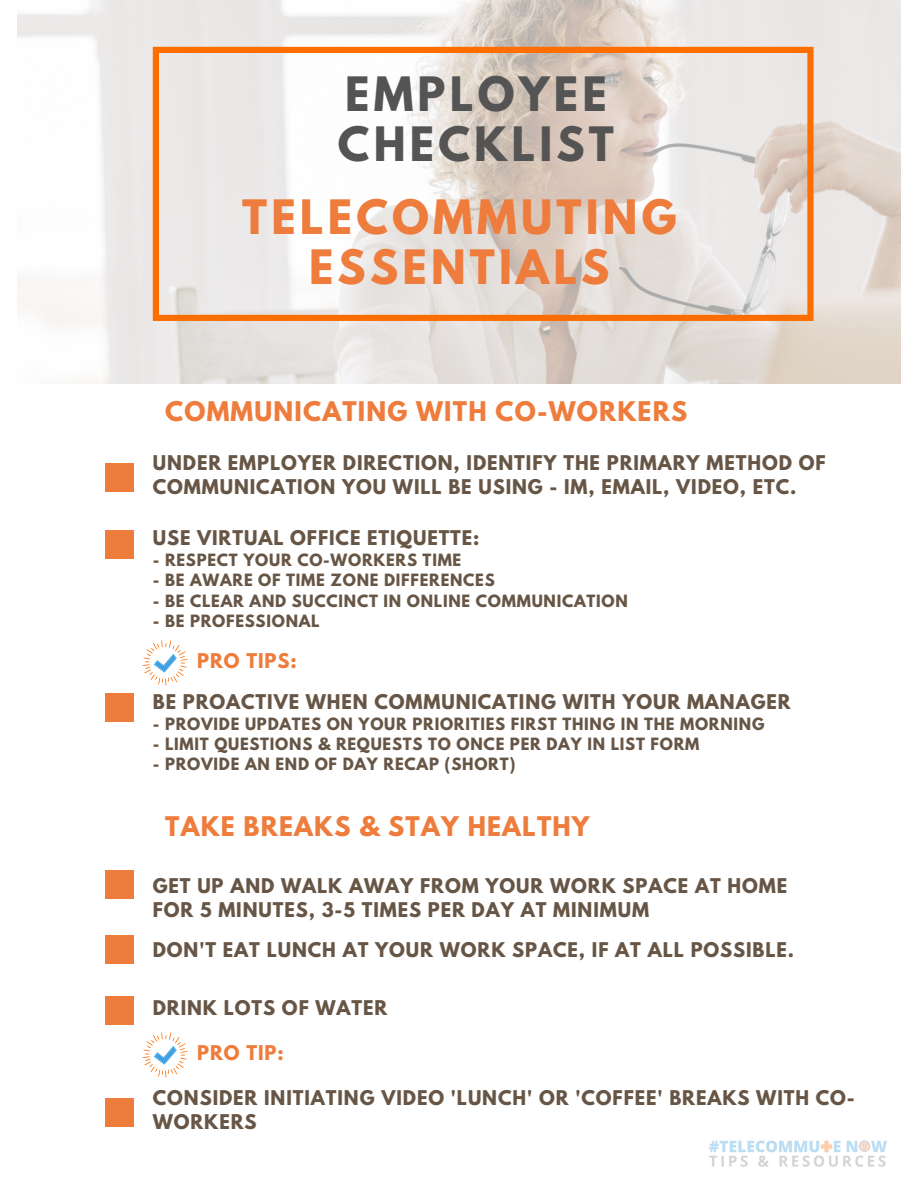
<style>
.page{position:relative;width:918px;height:1188px;background:#fff}
.page>*{position:absolute;margin:0;border:0;box-sizing:border-box;transform-origin:0 0}
.t1{font:700 42px/49.8px "League Spartan";letter-spacing:.1em;color:#ee7c3c;text-align:center}
.t2{font:700 42px/49.8px "League Spartan";letter-spacing:.1em;color:#545454}
.t3{font:700 24px "League Spartan";letter-spacing:.05em;color:#ee7c3c}
.t4{font:700 18px/24.3px "League Spartan";letter-spacing:.05em;color:#675646}
.t5{font:700 18px "League Spartan";letter-spacing:.05em;color:#ee7c3c}
.t6{font:700 15px "League Spartan";letter-spacing:.05em;color:#675646}
</style>
<div class="page">
<img style="left:18px;top:0;width:883px;height:384px">
<svg style="left:153px;top:47px;width:661px;height:274px"></svg>
<div style="left:106px;top:463px;width:28px;height:28px;background:#ee7c3c"></div>
<img style="left:709px;top:1140px;width:178px;height:27px">
<div style="left:106px;top:694px;width:28px;height:28px;background:#ee7c3c"></div>
<div style="left:106px;top:530px;width:28px;height:28px;background:#ee7c3c"></div>
<div style="left:106px;top:870px;width:28px;height:29px;background:#ee7c3c"></div>
<svg style="left:143px;top:640px;width:45px;height:45px"></svg>
<div style="left:106px;top:935px;width:28px;height:28px;background:#ee7c3c"></div>
<div style="left:106px;top:996px;width:28px;height:29px;background:#ee7c3c"></div>
<svg style="left:143px;top:1033px;width:45px;height:45px"></svg>
<div style="left:106px;top:1098px;width:28px;height:28px;background:#ee7c3c"></div>
<h1 class="t2" style="left:338px;top:75px;width:278px">EMPLOYEE<br>CHECKLIST</h1>
<h1 class="t1" style="left:242px;top:198px;width:436px">TELECOMMUTING<br>ESSENTIALS</h1>
<h2 class="t3" style="left:165px;top:400px;width:524px">COMMUNICATING WITH CO-WORKERS</h2>
<p class="t4" style="left:153px;top:453px;width:674px">UNDER EMPLOYER DIRECTION, IDENTIFY THE PRIMARY METHOD OF<br>COMMUNICATION YOU WILL BE USING - IM, EMAIL, VIDEO, ETC.</p>
<p class="t4" style="left:153px;top:528px;width:328px">USE VIRTUAL OFFICE ETIQUETTE:</p>
<p class="t6" style="left:153px;top:553px;width:310px">- RESPECT YOUR CO-WORKERS TIME</p>
<p class="t6" style="left:153px;top:573px;width:343px">- BE AWARE OF TIME ZONE DIFFERENCES</p>
<p class="t6" style="left:153px;top:593px;width:477px">- BE CLEAR AND SUCCINCT IN ONLINE COMMUNICATION</p>
<p class="t6" style="left:153px;top:613px;width:168px">- BE PROFESSIONAL</p>
<p class="t5" style="left:197px;top:652px;width:101px">PRO TIPS:</p>
<p class="t4" style="left:153px;top:692px;width:639px">BE PROACTIVE WHEN COMMUNICATING WITH YOUR MANAGER</p>
<p class="t6" style="left:153px;top:716px;width:613px">- PROVIDE UPDATES ON YOUR PRIORITIES FIRST THING IN THE MORNING</p>
<p class="t6" style="left:153px;top:737px;width:548px">- LIMIT QUESTIONS &amp; REQUESTS TO ONCE PER DAY IN LIST FORM</p>
<p class="t6" style="left:153px;top:757px;width:364px">- PROVIDE AN END OF DAY RECAP (SHORT)</p>
<h2 class="t3" style="left:165px;top:814px;width:426px">TAKE BREAKS &amp; STAY HEALTHY</h2>
<p class="t4" style="left:153px;top:876px;width:636px">GET UP AND WALK AWAY FROM YOUR WORK SPACE AT HOME<br>FOR 5 MINUTES, 3-5 TIMES PER DAY AT MINIMUM</p>
<p class="t4" style="left:153px;top:940px;width:643px">DON'T EAT LUNCH AT YOUR WORK SPACE, IF AT ALL POSSIBLE.</p>
<p class="t4" style="left:153px;top:998px;width:236px">DRINK LOTS OF WATER</p>
<p class="t5" style="left:197px;top:1044px;width:88px">PRO TIP:</p>
<p class="t4" style="left:153px;top:1088px;width:704px">CONSIDER INITIATING VIDEO 'LUNCH' OR 'COFFEE' BREAKS WITH CO-<br>WORKERS</p>
</div>
